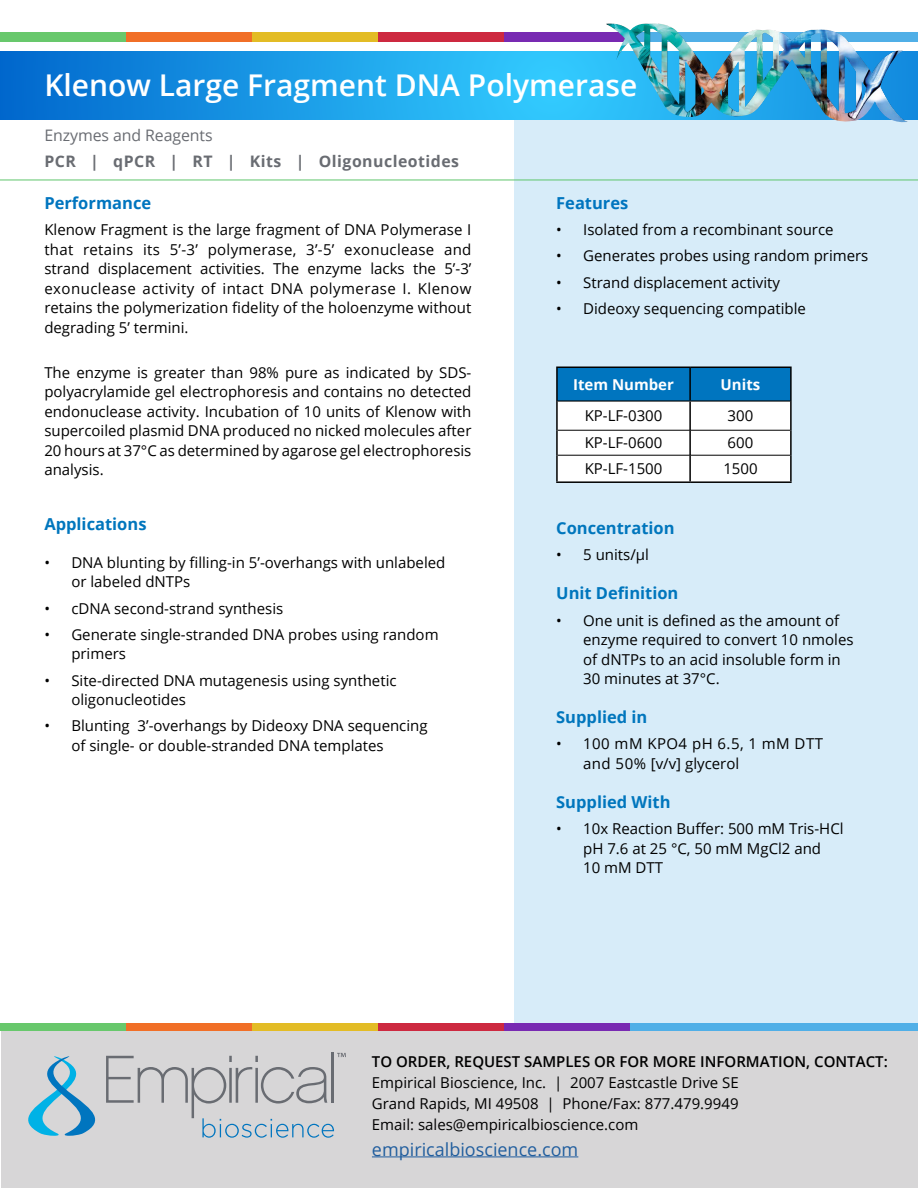
<style>
.page{position:relative;width:918px;height:1188px;background:#fff}
.page>*{position:absolute;margin:0;border:0;box-sizing:border-box;transform-origin:0 0}
.t1{font:600 30px "Open Sans";color:#fff}
.t2{font:18px "Open Sans";color:#215e9e}
.t3{font:700 16.5px "Open Sans";color:#0076bd}
.t4{font:700 16.5px "Open Sans";color:#0075bf}
.t5{font:700 15.9px "Open Sans";letter-spacing:.03em;color:#696c72}
.t6{font:15.9px "Open Sans";letter-spacing:-.005em;color:#696c72}
.t7{font:15px/19.5px "Open Sans";color:#000}
.t8{font:600 15px "Open Sans";color:#000}
.t9{font:15px/19.5px "Open Sans";letter-spacing:.03em;color:#000}
.t10{font:700 15px "Open Sans";color:#fff}
</style>
<div class="page">
<div style="left:515px;top:119px;width:403px;height:908px;background:#d7ecf9"></div>
<svg style="left:0;top:52px;width:918px;height:67px;background:#1b9ce7"></svg>
<hr style="left:0;top:180px;width:918px;height:1px;background:#5ec56b">
<div style="left:0;top:32px;width:126px;height:9px;background:#68c86c"></div>
<div style="left:126px;top:32px;width:126px;height:9px;background:#f16f27"></div>
<div style="left:252px;top:32px;width:126px;height:9px;background:#e3bc25"></div>
<div style="left:378px;top:32px;width:126px;height:9px;background:#cd2940"></div>
<div style="left:504px;top:32px;width:126px;height:9px;background:#782ab2"></div>
<div style="left:630px;top:32px;width:288px;height:9px;background:#50afe7"></div>
<img style="left:606px;top:23px;width:304px;height:100px">
<div style="left:2px;top:1030px;width:916px;height:158px;background:#d7d6d7"></div>
<hr style="left:372px;top:1156px;width:206px;height:1px;background:#215e9e">
<hr style="left:331px;top:1052px;width:3px;height:51px;background:#696c72">
<svg style="left:28px;top:1053px;width:318px;height:85px"></svg>
<div style="left:0;top:1023px;width:126px;height:7px;background:#68c86c"></div>
<div style="left:126px;top:1023px;width:126px;height:7px;background:#f16f27"></div>
<div style="left:252px;top:1023px;width:126px;height:7px;background:#e3bc25"></div>
<div style="left:378px;top:1023px;width:126px;height:7px;background:#cd2940"></div>
<div style="left:504px;top:1023px;width:126px;height:7px;background:#782ab2"></div>
<div style="left:630px;top:1023px;width:288px;height:7px;background:#50afe7"></div>
<svg style="left:558px;top:368px;width:232px;height:113px;background:#b2d5ea"></svg>
<hr style="left:556px;top:367px;width:134px;height:1px;background:#000">
<hr style="left:556px;top:368px;width:2px;height:33px;background:#000">
<hr style="left:690px;top:367px;width:102px;height:1px;background:#000">
<hr style="left:689px;top:368px;width:2px;height:32px;background:#000">
<hr style="left:790px;top:368px;width:2px;height:33px;background:#000">
<hr style="left:556px;top:401px;width:2px;height:29px;background:#000">
<hr style="left:689px;top:402px;width:2px;height:28px;background:#000">
<hr style="left:790px;top:401px;width:2px;height:29px;background:#000">
<hr style="left:556px;top:430px;width:2px;height:25px;background:#000">
<hr style="left:689px;top:430px;width:2px;height:25px;background:#000">
<hr style="left:790px;top:430px;width:2px;height:25px;background:#000">
<hr style="left:556px;top:455px;width:2px;height:26px;background:#000">
<hr style="left:689px;top:455px;width:2px;height:26px;background:#000">
<hr style="left:790px;top:455px;width:2px;height:26px;background:#000">
<hr style="left:556px;top:481px;width:134px;height:2px;background:#000">
<hr style="left:690px;top:481px;width:102px;height:2px;background:#000">
<hr style="left:558px;top:400px;width:132px;height:2px;background:#000">
<hr style="left:690px;top:400px;width:100px;height:2px;background:#000">
<hr style="left:558px;top:430px;width:132px;height:1px;background:#000">
<hr style="left:690px;top:430px;width:100px;height:1px;background:#000">
<hr style="left:558px;top:455px;width:132px;height:1px;background:#000">
<hr style="left:690px;top:455px;width:100px;height:1px;background:#000">
<h1 class="t1" style="left:44px;top:65px;width:594px">Klenow Large Fragment DNA Polymerase</h1>
<p class="t6" style="left:44px;top:124px;width:170px">Enzymes and Reagents</p>
<p class="t5" style="left:44px;top:150px;width:416px">PCR | qPCR | RT | Kits | Oligonucleotides</p>
<p class="t4" style="left:44px;top:191px;width:108px">Performance</p>
<p class="t7" style="left:44px;top:219px;width:429px;text-align:justify">Klenow Fragment is the large fragment of DNA Polymerase I that retains its 5’-3’ polymerase, 3’-5’ exonuclease and strand displacement activities. The enzyme lacks the 5’-3’ exonuclease activity of intact DNA polymerase I. Klenow retains the polymerization fidelity of the holoenzyme without degrading 5’ termini.</p>
<p class="t7" style="left:44px;top:362px;width:429px;text-align:justify">The enzyme is greater than 98% pure as indicated by SDS&shy;polyacrylamide gel electrophoresis and contains no detected endonuclease activity. Incubation of 10 units of Klenow with supercoiled plasmid DNA produced no nicked molecules after 20 hours at 37°C as determined by agarose gel electrophoresis analysis.</p>
<p class="t3" style="left:44px;top:512px;width:104px">Applications</p>
<p class="t7" style="left:71px;top:552px;width:376px;text-indent:-27px">• DNA blunting by filling-in 5’-overhangs with unlabeled or labeled dNTPs</p>
<p class="t7" style="left:44px;top:598px;width:240px">• cDNA second-strand synthesis</p>
<p class="t7" style="left:71px;top:624px;width:369px;text-indent:-27px">• Generate single-stranded DNA probes using random primers</p>
<p class="t7" style="left:71px;top:670px;width:327px;text-indent:-27px">• Site-directed DNA mutagenesis using synthetic oligonucleotides</p>
<p class="t7" style="left:71px;top:716px;width:358px;text-indent:-27px">• Blunting 3’-overhangs by Dideoxy DNA sequencing of single- or double-stranded DNA templates</p>
<p class="t4" style="left:556px;top:191px;width:74px">Features</p>
<p class="t7" style="left:556px;top:219px;width:279px">• Isolated from a recombinant source</p>
<p class="t7" style="left:556px;top:246px;width:314px">• Generates probes using random primers</p>
<p class="t7" style="left:556px;top:272px;width:225px">• Strand displacement activity</p>
<p class="t7" style="left:556px;top:298px;width:251px">• Dideoxy sequencing compatible</p>
<p class="t10" style="left:573px;top:374px;width:102px">Item Number</p>
<p class="t10" style="left:721px;top:374px;width:41px">Units</p>
<p class="t7" style="left:585px;top:406px;width:79px">KP-LF-0300</p>
<p class="t7" style="left:728px;top:406px;width:27px">300</p>
<p class="t7" style="left:585px;top:433px;width:79px">KP-LF-0600</p>
<p class="t7" style="left:728px;top:433px;width:27px">600</p>
<p class="t7" style="left:585px;top:459px;width:79px">KP-LF-1500</p>
<p class="t7" style="left:723px;top:459px;width:36px">1500</p>
<p class="t3" style="left:556px;top:516px;width:120px">Concentration</p>
<p class="t7" style="left:556px;top:545px;width:94px">• 5 units/µl</p>
<p class="t3" style="left:556px;top:582px;width:124px">Unit Definition</p>
<p class="t7" style="left:583px;top:610px;width:272px;text-indent:-27px">• One unit is defined as the amount of enzyme required to convert 10 nmoles of dNTPs to an acid insoluble form in<br>30 minutes at 37°C.</p>
<p class="t3" style="left:556px;top:705px;width:93px">Supplied in</p>
<p class="t9" style="left:583px;top:734px;width:241px;text-indent:-27px">• 100 mM KPO4 pH 6.5, 1 mM DTT and 50% [v/v] glycerol</p>
<p class="t3" style="left:556px;top:790px;width:116px">Supplied With</p>
<p class="t7" style="left:583px;top:819px;width:262px;text-indent:-27px">• 10x Reaction Buffer: 500 mM Tris-HCl pH 7.6 at 25 °C, 50 mM MgCl2 and<br>10 mM DTT</p>
<p class="t8" style="left:372px;top:1051px;width:517px">TO ORDER, REQUEST SAMPLES OR FOR MORE INFORMATION, CONTACT:</p>
<p class="t7" style="left:372px;top:1072px;width:368px;line-height:21px;text-align:justify">Empirical Bioscience, Inc. | 2007 Eastcastle Drive SE Grand Rapids, MI 49508 | Phone/Fax: 877.479.9949<br>Email: sales@empiricalbioscience.com</p>
<p class="t2" style="left:372px;top:1137px;width:208px">empiricalbioscience.com</p>
</div>
